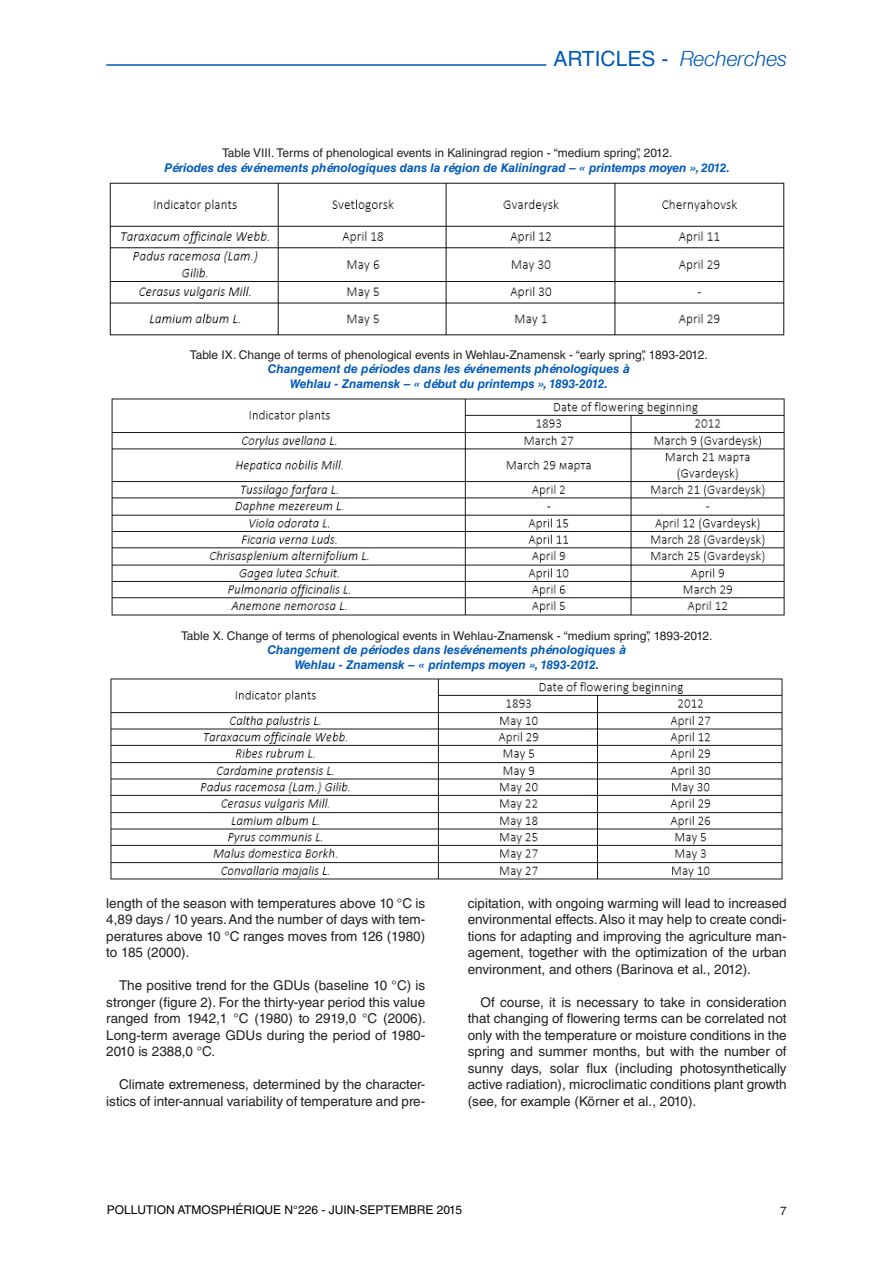
<style>
.page{position:relative;width:893px;height:1263px;background:#fff}
.page>*{position:absolute;margin:0;border:0;box-sizing:border-box;transform-origin:0 0}
.t1{font:italic 21px "Helvetica Neue";color:#0059ba}
.t2{font:13.5px/16.5px "Helvetica LT Std";color:#231f20;text-align:justify}
.t3{font:italic 700 12px/14.4px "Helvetica LT Std";color:#0059ba;text-align:center}
.t4{font:12px "Helvetica LT Std";color:#231f20}
.t5{font:12px "Helvetica LT Std";color:#000}
.s1{font-family:"Helvetica LT Std";font-style:normal}
</style>
<div class="page">
<hr style="left:106px;top:64px;width:440px;height:2px;background:#0059ba">
<img style="left:109px;top:182px;width:676px;height:154px">
<img style="left:111px;top:398px;width:674px;height:218px">
<img style="left:110px;top:678px;width:673px;height:202px">
<h1 class="t1" style="left:553px;top:46px;width:235px"><span class="s1">ARTICLES -</span> Recherches</h1>
<p class="t4" style="left:222px;top:146px;width:452px">Table VIII. Terms of phenological events in Kaliningrad region - “medium spring”, 2012.</p>
<p class="t3" style="left:164px;top:160px;width:567px">Périodes des événements phénologiques dans la région de Kaliningrad – « printemps moyen », 2012.</p>
<p class="t4" style="left:190px;top:348px;width:519px">Table IX. Change of terms of phenological events in Wehlau-Znamensk - “early spring”, 1893-2012.</p>
<p class="t3" style="left:268px;top:361px;width:363px">Changement de périodes dans les événements phénologiques à<br>Wehlau - Znamensk – « début du printemps », 1893-2012.</p>
<p class="t4" style="left:181px;top:628px;width:533px">Table X. Change of terms of phenological events in Wehlau-Znamensk - “medium spring”, 1893-2012.</p>
<p class="t3" style="left:267px;top:642px;width:360px">Changement de périodes dans lesévénements phénologiques à<br>Wehlau - Znamensk – « printemps moyen », 1893-2012.</p>
<p class="t2" style="left:106px;top:894px;width:320px">length of the season with temperatures above 10 °C is 4,89 days / 10 years. And the number of days with tem&shy;peratures above 10 °C ranges moves from 126 (1980) to 185 (2000).</p>
<p class="t2" style="left:106px;top:977px;width:321px;text-indent:13px">The positive trend for the GDUs (baseline 10 °C) is stronger (figure 2). For the thirty-year period this value ranged from 1942,1 °C (1980) to 2919,0 °C (2006).<br>Long-term average GDUs during the period of 1980- 2010 is 2388,0 °C.</p>
<p class="t2" style="left:106px;top:1076px;width:320px;text-align:right">Climate extremeness, determined by the character&shy;istics of inter-annual variability of temperature and pre-</p>
<p class="t2" style="left:468px;top:894px;width:320px">cipitation, with ongoing warming will lead to increased environmental effects. Also it may help to create condi&shy;tions for adapting and improving the agriculture man&shy;agement, together with the optimization of the urban environment, and others (Barinova et al., 2012).</p>
<p class="t2" style="left:468px;top:993px;width:320px;text-indent:13px">Of course, it is necessary to take in consideration that changing of flowering terms can be correlated not only with the temperature or moisture conditions in the spring and summer months, but with the number of sunny days, solar flux (including photosynthetically active radiation), microclimatic conditions plant growth (see, for example (Körner et al., 2010).</p>
<p class="t5" style="left:107px;top:1203px;width:357px">POLLUTION ATMOSPHÉRIQUE N°226 - JUIN-SEPTEMBRE 2015</p>
<p class="t4" style="left:780px;top:1204px;width:8px">7</p>
</div>
